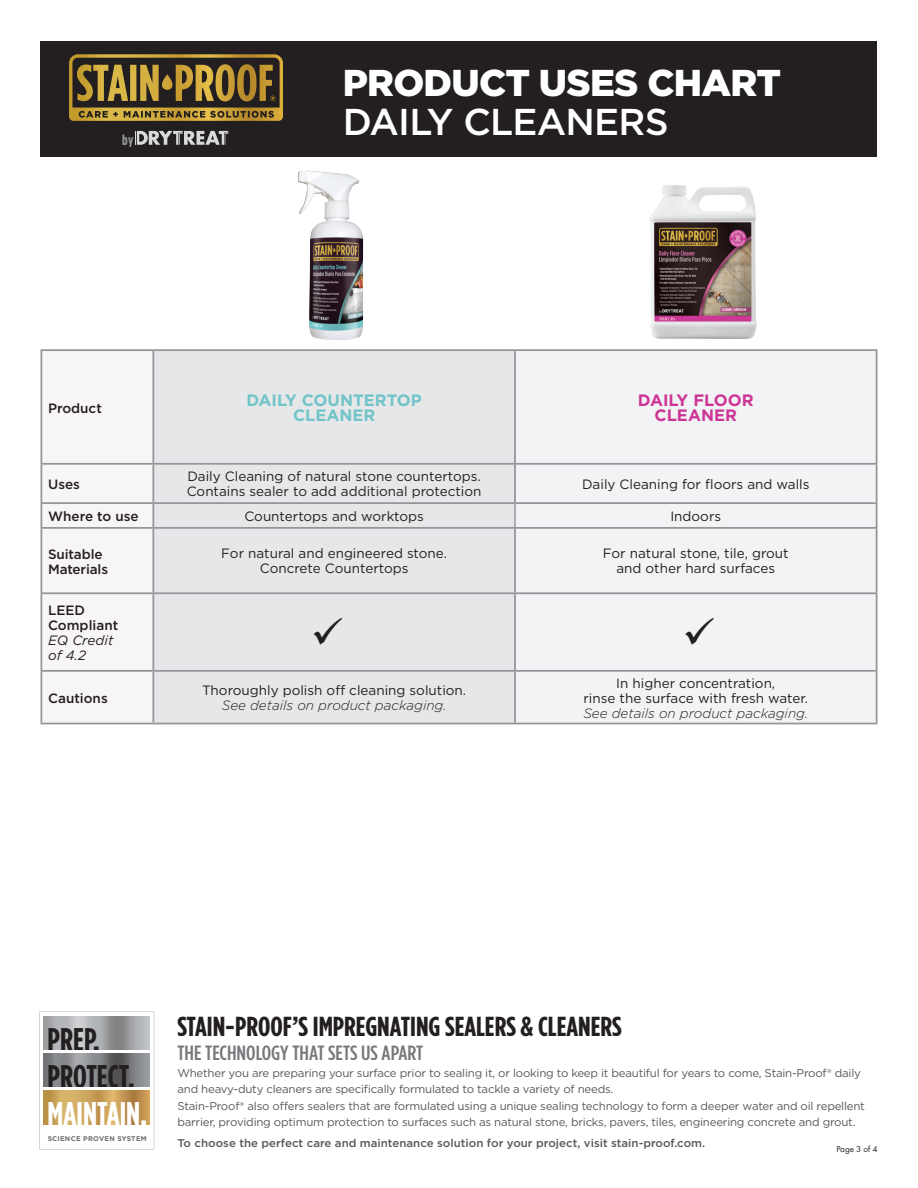
<style>
.page{position:relative;width:918px;height:1188px;background:#fff}
.page>*{position:absolute;margin:0;border:0;box-sizing:border-box;transform-origin:0 0}
.t1{font:900 37.35px "Gotham";letter-spacing:-.02em;color:#fff}
.t2{font:500 37.35px "Gotham";letter-spacing:-.02em;color:#fff}
.t3{font:700 32.7px/37.2px "Gotham Condensed";color:#fff}
.t4{font:700 32.7px "Gotham Condensed";color:#231f20}
.t5{font:700 27.45px "Gotham Condensed";color:#231f20;scale:1.07 1}
.t6{font:500 20.55px "Gotham Condensed";color:#76787b;scale:1.1 1}
.t7{font:700 16.5px/15px "Gotham";color:#71c4c8;text-align:center}
.t8{font:700 16.5px/15px "Gotham";color:#cc3595;text-align:center}
.t9{font:700 14.7px "Gotham Condensed";color:#939598}
.t10{font:13.5px/15px "Gotham";color:#231f20;text-align:center}
.t11{font:500 13.5px/15px "Gotham";color:#231f20}
.t12{font:italic 13.5px/15px "Gotham";color:#231f20}
.t13{font:11.25px/16.5px "Gotham";letter-spacing:-.02em;color:#57585a}
.t14{font:500 11.25px "Gotham";color:#57585a}
.Body_Copy{font:9px "Futura PT";color:#231f20}
.t15{font:700 6.75px "Gotham";letter-spacing:.045em;color:#6c6d70}
.s1{font-weight:300;font-style:italic}
.s2{color:#231f20}
</style>
<div class="page">
<div style="left:40px;top:41px;width:838px;height:115px;background:#231f20"></div>
<svg style="left:136px;top:131px;width:92px;height:14px"></svg>
<svg style="left:69px;top:54px;width:214px;height:67px"></svg>
<div style="left:42px;top:351px;width:110px;height:372px;background:#f8f5f6"></div>
<div style="left:154px;top:351px;width:360px;height:372px;background:#e6e7e9"></div>
<div style="left:516px;top:351px;width:360px;height:372px;background:#f2f3f4"></div>
<hr style="left:40px;top:349px;width:113px;height:2px;background:#939598">
<hr style="left:40px;top:351px;width:2px;height:112px;background:#939598">
<hr style="left:153px;top:349px;width:362px;height:2px;background:#939598">
<hr style="left:152px;top:351px;width:2px;height:112px;background:#939598">
<hr style="left:515px;top:349px;width:363px;height:2px;background:#939598">
<hr style="left:514px;top:351px;width:2px;height:112px;background:#939598">
<hr style="left:876px;top:351px;width:2px;height:112px;background:#939598">
<hr style="left:40px;top:463px;width:113px;height:2px;background:#939598">
<hr style="left:40px;top:465px;width:2px;height:37px;background:#939598">
<hr style="left:153px;top:463px;width:362px;height:2px;background:#939598">
<hr style="left:152px;top:465px;width:2px;height:37px;background:#939598">
<hr style="left:514px;top:465px;width:2px;height:37px;background:#939598">
<hr style="left:876px;top:465px;width:2px;height:37px;background:#939598">
<hr style="left:40px;top:502px;width:113px;height:2px;background:#939598">
<hr style="left:40px;top:504px;width:2px;height:23px;background:#939598">
<hr style="left:153px;top:502px;width:362px;height:2px;background:#939598">
<hr style="left:876px;top:504px;width:2px;height:23px;background:#939598">
<hr style="left:40px;top:527px;width:113px;height:2px;background:#939598">
<hr style="left:40px;top:529px;width:2px;height:63px;background:#939598">
<hr style="left:153px;top:527px;width:362px;height:2px;background:#939598">
<hr style="left:515px;top:527px;width:363px;height:2px;background:#939598">
<hr style="left:514px;top:529px;width:2px;height:63px;background:#939598">
<hr style="left:876px;top:529px;width:2px;height:63px;background:#939598">
<hr style="left:40px;top:592px;width:113px;height:2px;background:#939598">
<hr style="left:40px;top:594px;width:2px;height:76px;background:#939598">
<hr style="left:153px;top:592px;width:362px;height:2px;background:#939598">
<hr style="left:515px;top:592px;width:363px;height:2px;background:#939598">
<hr style="left:514px;top:594px;width:2px;height:76px;background:#939598">
<hr style="left:876px;top:594px;width:2px;height:76px;background:#939598">
<hr style="left:40px;top:670px;width:113px;height:2px;background:#939598">
<hr style="left:40px;top:672px;width:2px;height:51px;background:#939598">
<hr style="left:153px;top:670px;width:362px;height:2px;background:#939598">
<hr style="left:515px;top:670px;width:363px;height:2px;background:#939598">
<hr style="left:514px;top:672px;width:2px;height:51px;background:#939598">
<hr style="left:876px;top:672px;width:2px;height:51px;background:#939598">
<hr style="left:40px;top:723px;width:113px;height:1px;background:#939598">
<hr style="left:153px;top:723px;width:362px;height:1px;background:#939598">
<hr style="left:515px;top:723px;width:363px;height:1px;background:#939598">
<hr style="left:515px;top:463px;width:363px;height:2px;background:#939598">
<hr style="left:515px;top:502px;width:363px;height:2px;background:#939598">
<hr style="left:514px;top:504px;width:2px;height:23px;background:#939598">
<hr style="left:152px;top:504px;width:2px;height:23px;background:#939598">
<hr style="left:152px;top:529px;width:2px;height:63px;background:#939598">
<hr style="left:152px;top:594px;width:2px;height:76px;background:#939598">
<hr style="left:152px;top:672px;width:2px;height:51px;background:#939598">
<svg style="left:43px;top:1012px;width:111px;height:137px"></svg>
<svg style="left:44px;top:1053px;width:106px;height:35px;background:#848689"></svg>
<svg style="left:44px;top:1090px;width:106px;height:35px;background:#c89f58"></svg>
<svg style="left:44px;top:1016px;width:106px;height:35px;background:#aeafb2"></svg>
<hr style="left:44px;top:1125px;width:106px;height:2px;background:#fff">
<hr style="left:44px;top:1088px;width:106px;height:2px;background:#fff">
<hr style="left:44px;top:1051px;width:106px;height:2px;background:#fff">
<hr style="left:44px;top:1014px;width:106px;height:2px;background:#fff">
<img style="left:650px;top:185px;width:107px;height:154px">
<img style="left:298px;top:170px;width:65px;height:170px">
<svg style="left:314px;top:618px;width:28px;height:27px"></svg>
<svg style="left:686px;top:618px;width:28px;height:27px"></svg>
<p class="t9" style="left:122px;top:132px;width:13px">by</p>
<p class="t1" style="left:343px;top:61px;width:440px">PRODUCT USES CHART</p>
<p class="t2" style="left:343px;top:101px;width:327px">DAILY CLEANERS</p>
<p class="t11" style="left:48px;top:400px;width:55px">Product</p>
<p class="t7" style="left:246px;top:393px;width:177px">DAILY COUNTERTOP<br>CLEANER</p>
<p class="t8" style="left:638px;top:393px;width:117px">DAILY FLOOR<br>CLEANER</p>
<p class="t11" style="left:48px;top:476px;width:33px">Uses</p>
<p class="t10" style="left:187px;top:469px;width:296px;text-align:left">Daily Cleaning of natural stone countertops.<br>Contains sealer to add additional protection</p>
<p class="t10" style="left:582px;top:476px;width:229px">Daily Cleaning for floors and walls</p>
<p class="t11" style="left:48px;top:509px;width:92px">Where to use</p>
<p class="t10" style="left:244px;top:508px;width:181px">Countertops and worktops</p>
<p class="t10" style="left:670px;top:508px;width:52px">Indoors</p>
<p class="t11" style="left:48px;top:546px;width:61px">Suitable<br>Materials</p>
<p class="t10" style="left:221px;top:546px;width:227px">For natural and engineered stone.<br>Concrete Countertops</p>
<p class="t10" style="left:603px;top:546px;width:187px">For natural stone, tile, grout and other hard surfaces</p>
<p class="t11" style="left:48px;top:603px;width:72px">LEED<br>Compliant</p>
<p class="t12" style="left:48px;top:633px;width:67px">EQ Credit of 4.2</p>
<p class="t11" style="left:48px;top:690px;width:61px">Cautions</p>
<p class="t10" style="left:202px;top:683px;width:266px">Thoroughly polish off cleaning solution.<br><span class="s1">See details on product packaging.</span></p>
<p class="t10" style="left:583px;top:675px;width:226px">In higher concentration,<br>rinse the surface with fresh water.<br><span class="s1">See details on product packaging.</span></p>
<p class="t4" style="left:48px;top:1021px;width:54px">PREP.</p>
<p class="t3" style="left:48px;top:1057px;width:101px"><span class="s2">PROTECT.<br></span>MAINTAIN.</p>
<p class="t15" style="left:48px;top:1134px;width:100px">SCIENCE PROVEN SYSTEM</p>
<p class="t5" style="left:177px;top:1011px;width:417px">STAIN-PROOF’S IMPREGNATING SEALERS &amp; CLEANERS</p>
<p class="t6" style="left:177px;top:1042px;width:225px">THE TECHNOLOGY THAT SETS US APART</p>
<p class="t13" style="left:177px;top:1064px;width:685px">Whether you are preparing your surface prior to sealing it, or looking to keep it beautiful for years to come, Stain-Proof® daily and heavy-duty cleaners are specifically formulated to tackle a variety of needs.</p>
<p class="t13" style="left:177px;top:1097px;width:689px">Stain-Proof® also offers sealers that are formulated using a unique sealing technology to form a deeper water and oil repellent barrier, providing optimum protection to surfaces such as natural stone, bricks, pavers, tiles, engineering concrete and grout.</p>
<p class="t14" style="left:177px;top:1137px;width:529px">To choose the perfect care and maintenance solution for your project, visit stain-proof.com.</p>
<p class="Body_Copy" style="left:836px;top:1144px;width:43px">Page 3 of 4</p>
</div>
